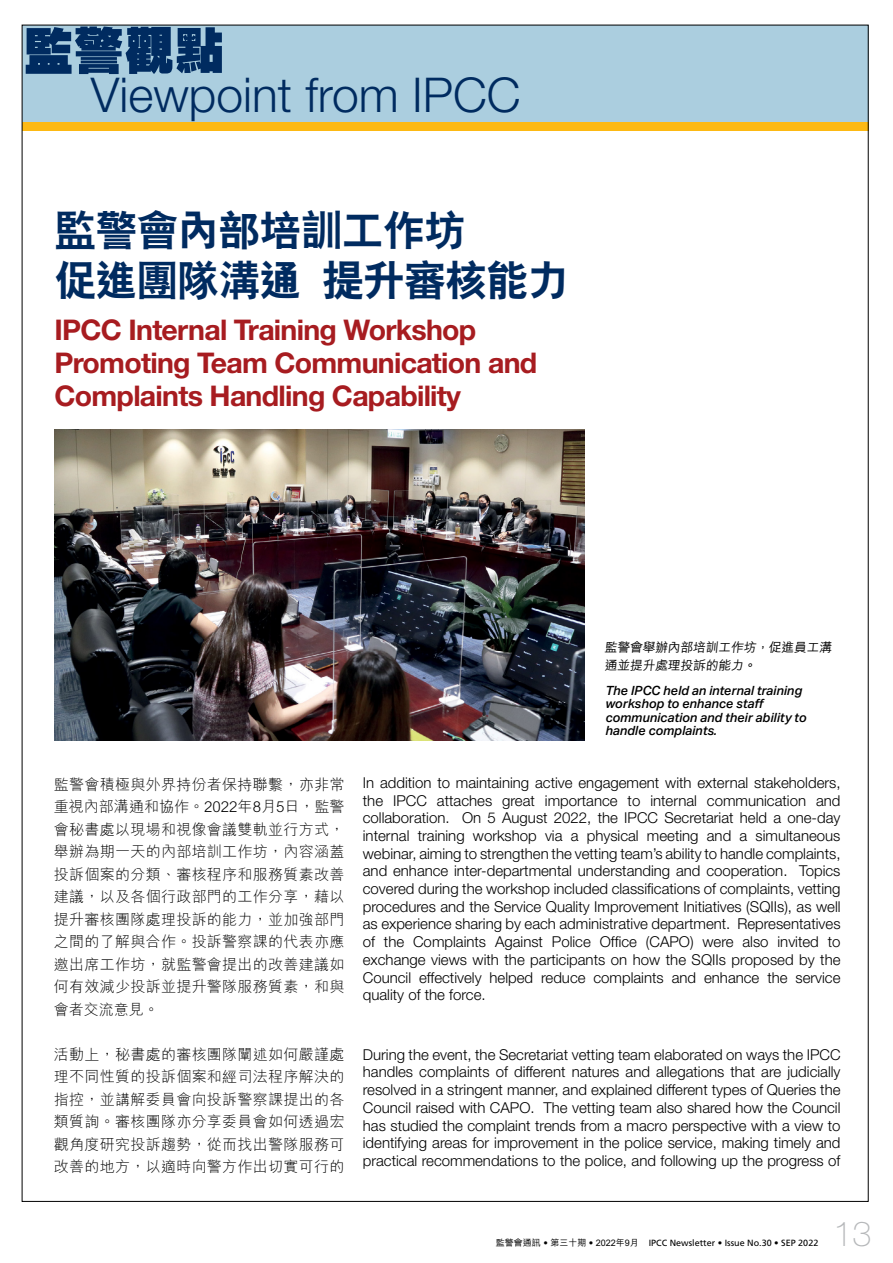
<style>
.page{position:relative;width:893px;height:1263px;background:#fff}
.page>*{position:absolute;margin:0;border:0;box-sizing:border-box;transform-origin:0 0}
.t1{font:800 50.25px "C Hei HK";color:#002b60}
.t2{font:300 48px "Helvetica Neue";color:#002b60}
.t3{font:800 41.85px/50.2px "C Hei 2 HK";letter-spacing:-.02em;color:#002b60}
.t4{font:100 34.5px "Helvetica Neue";color:#b6b8ba}
.t5{font:700 28.5px/33px "Helvetica Neue";letter-spacing:-.025em;color:#a71c20}
.t6{font:300 15px/17.7px "Helvetica Neue";color:#000;text-align:justify}
.t7{font:300 15px/22.5px "M Hei HK";letter-spacing:.02em;color:#000;text-align:justify}
.t8{font:italic 500 12.75px/13.5px "Aktiv Grotesk";color:#000}
.t9{font:500 12.75px/18px "M Hei HK";color:#000}
.t10{font:9px "Frutiger";color:#000}
.s1{font-family:"M Hei HK";font-weight:500}
</style>
<div class="page">
<img style="left:54px;top:429px;width:530px;height:312px">
<div style="left:22px;top:25px;width:846px;height:105px;background:#abcedf"></div>
<div style="left:22px;top:122px;width:846px;height:9px;background:#fdb913"></div>
<h1 class="t1" style="left:24px;top:17px;width:202px">監警觀點</h1>
<h2 class="t2" style="left:91px;top:65px;width:431px">Viewpoint from IPCC</h2>
<h3 class="t3" style="left:55px;top:205px;width:516px">監警會內部培訓工作坊<br>促進團隊溝通 提升審核能力</h3>
<h3 class="t5" style="left:54px;top:313px;width:484px">IPCC Internal Training Workshop<br>Promoting Team Communication and<br>Complaints Handling Capability</h3>
<p class="t9" style="left:604px;top:637px;width:231px">監警會舉辦內部培訓工作坊，促進員工溝通並提升處理投訴的能力。</p>
<p class="t8" style="left:605px;top:683px;width:203px">The IPCC held an internal training workshop to enhance staff communication and their ability to handle complaints.</p>
<p class="t7" style="left:54px;top:773px;width:292px">監警會積極與外界持份者保持聯繫，亦非常重視內部溝通和協作。2022年8月5日，監警會秘書處以現場和視像會議雙軌並行方式，舉辦為期一天的內部培訓工作坊，內容涵蓋投訴個案的分類、審核程序和服務質素改善建議，以及各個行政部門的工作分享，藉以提升審核團隊處理投訴的能力，並加強部門之間的了解與合作。投訴警察課的代表亦應邀出席工作坊，就監警會提出的改善建議如何有效減少投訴並提升警隊服務質素，和與會者交流意見。</p>
<p class="t7" style="left:54px;top:1043px;width:292px">活動上，秘書處的審核團隊闡述如何嚴謹處理不同性質的投訴個案和經司法程序解決的指控，並講解委員會向投訴警察課提出的各類質詢。審核團隊亦分享委員會如何透過宏觀角度研究投訴趨勢，從而找出警隊服務可改善的地方，以適時向警方作出切實可行的</p>
<p class="t6" style="left:363px;top:773px;width:479px">In addition to maintaining active engagement with external stakeholders, the IPCC attaches great importance to internal communication and collaboration. On 5 August 2022, the IPCC Secretariat held a one-day internal training workshop via a physical meeting and a simultaneous webinar, aiming to strengthen the vetting team’s ability to handle complaints, and enhance inter-departmental understanding and cooperation. Topics covered during the workshop included classifications of complaints, vetting procedures and the Service Quality Improvement Initiatives (SQIIs), as well as experience sharing by each administrative department. Representatives of the Complaints Against Police Office (CAPO) were also invited to exchange views with the participants on how the SQIIs proposed by the Council effectively helped reduce complaints and enhance the service quality of the force.</p>
<p class="t6" style="left:363px;top:1045px;width:479px">During the event, the Secretariat vetting team elaborated on ways the IPCC handles complaints of different natures and allegations that are judicially resolved in a stringent manner, and explained different types of Queries the Council raised with CAPO. The vetting team also shared how the Council has studied the complaint trends from a macro perspective with a view to identifying areas for improvement in the police service, making timely and practical recommendations to the police, and following up the progress of</p>
<p class="t10" style="left:496px;top:1237px;width:324px"><span class="s1">監警會通訊</span> • <span class="s1">第三十期</span> • <span class="s1">2022年9月</span> IPCC Newsletter • Issue No.30 • SEP 2022</p>
<h3 class="t4" style="left:833px;top:1214px;width:40px">13</h3>
</div>
